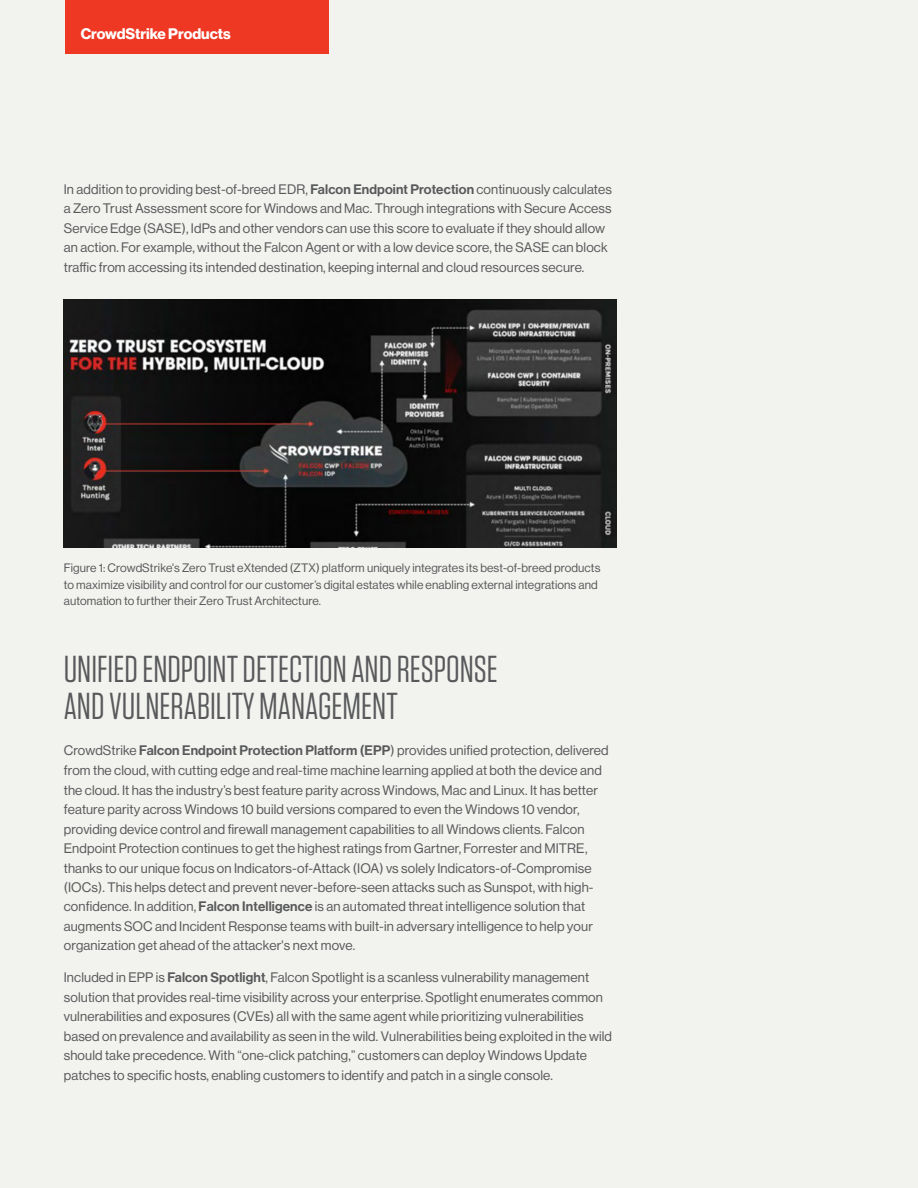
<style>
.page{position:relative;width:918px;height:1188px;background:#f2f2ee}
.page>*{position:absolute;margin:0;border:0;box-sizing:border-box;transform-origin:0 0}
.t1{font:37.5px/37.5px "Tungsten";color:#58595b}
.t2{font:700 15px "Haas Grot Disp 75";color:#fff}
.t3{font:13.5px/19.5px "Haas Grot Disp 55 Roman";letter-spacing:.01em;color:#58595b}
.t4{font:12px/16.5px "Haas Grot Disp 55 Roman";letter-spacing:.01em;color:#58595b}
.s1{font-family:"Haas Grot Disp 65";font-weight:500}
</style>
<div class="page">
<div style="left:65px;top:0;width:263px;height:53px;background:#ee3824"></div>
<img style="left:64px;top:300px;width:553px;height:247px">
<p class="t2" style="left:81px;top:25px;width:152px">CrowdStrike Products</p>
<p class="t3" style="left:64px;top:179px;width:550px">In addition to providing best-of-breed EDR, <span class="s1">Falcon Endpoint Protection</span> continuously calculates a Zero Trust Assessment score for Windows and Mac. Through integrations with Secure Access Service Edge (SASE), IdPs and other vendors can use this score to evaluate if they should allow an action. For example, without the Falcon Agent or with a low device score, the SASE can block traffic from accessing its intended destination, keeping internal and cloud resources secure.</p>
<p class="t4" style="left:64px;top:560px;width:538px">Figure 1: CrowdStrike's Zero Trust eXtended (ZTX) platform uniquely integrates its best-of-breed products to maximize visibility and control for our customer’s digital estates while enabling external integrations and automation to further their Zero Trust Architecture.</p>
<h1 class="t1" style="left:64px;top:651px;width:435px">UNIFIED ENDPOINT DETECTION AND RESPONSE<br>AND VULNERABILITY MANAGEMENT</h1>
<p class="t3" style="left:64px;top:741px;width:546px">CrowdStrike <span class="s1">Falcon Endpoint Protection Platform (EPP</span>) provides unified protection, delivered from the cloud, with cutting edge and real-time machine learning applied at both the device and the cloud. It has the industry’s best feature parity across Windows, Mac and Linux. It has better feature parity across Windows 10 build versions compared to even the Windows 10 vendor, providing device control and firewall management capabilities to all Windows clients. Falcon Endpoint Protection continues to get the highest ratings from Gartner, Forrester and MITRE, thanks to our unique focus on Indicators-of-Attack (IOA) vs solely Indicators-of-Compromise (IOCs). This helps detect and prevent never-before-seen attacks such as Sunspot, with high&shy;confidence. In addition, <span class="s1">Falcon Intelligence</span> is an automated threat intelligence solution that augments SOC and Incident Response teams with built-in adversary intelligence to help your organization get ahead of the attacker's next move.</p>
<p class="t3" style="left:64px;top:968px;width:550px">Included in EPP is <span class="s1">Falcon Spotlight</span>, Falcon Spotlight is a scanless vulnerability management solution that provides real-time visibility across your enterprise. Spotlight enumerates common vulnerabilities and exposures (CVEs) all with the same agent while prioritizing vulnerabilities based on prevalence and availability as seen in the wild. Vulnerabilities being exploited in the wild should take precedence. With “one-click patching,” customers can deploy Windows Update patches to specific hosts, enabling customers to identify and patch in a single console.</p>
</div>
